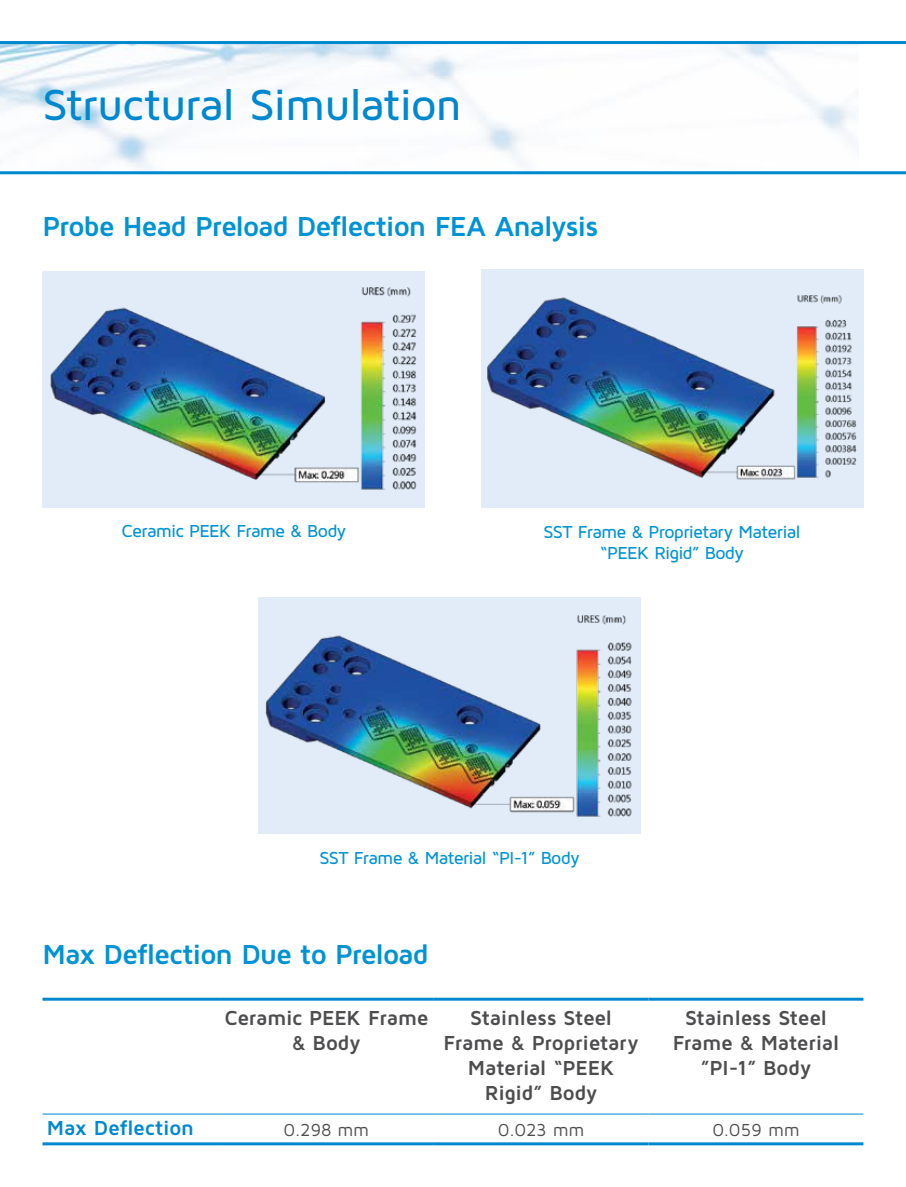
<style>
.page{position:relative;width:906px;height:1187px;background:#fff}
.page>*{position:absolute;margin:0;border:0;box-sizing:border-box;transform-origin:0 0}
.t1{font:500 45px "Maven Pro";letter-spacing:-.025em;color:#0088ce}
.t2{font:700 28.5px "Maven Pro";letter-spacing:-.04em;color:#0093d4}
.t3{font:700 21px/25.2px "Maven Pro";letter-spacing:-.01em;color:#4d4d4f;text-align:center}
.t4{font:700 21px "Maven Pro";letter-spacing:-.015em;color:#0088ce}
.t5{font:500 18px/21.6px "Maven Pro";letter-spacing:-.035em;color:#0093d4;text-align:center}
.t6{font:18px "Maven Pro";letter-spacing:-.015em;color:#4d4d4f}
</style>
<div class="page">
<img style="left:0;top:44px;width:858px;height:127px">
<hr style="left:0;top:41px;width:906px;height:3px;background:#0088ce">
<hr style="left:0;top:171px;width:906px;height:3px;background:#0088ce">
<div style="left:43px;top:271px;width:382px;height:236px;background:#e1ecf8"></div>
<img style="left:50px;top:287px;width:367px;height:203px">
<div style="left:258px;top:597px;width:383px;height:236px;background:#e1ecf8"></div>
<img style="left:265px;top:615px;width:367px;height:202px">
<div style="left:480px;top:269px;width:383px;height:238px;background:#e1ecf8"></div>
<img style="left:487px;top:295px;width:370px;height:185px">
<hr style="left:43px;top:997px;width:176px;height:3px;background:#0088ce">
<hr style="left:219px;top:997px;width:215px;height:3px;background:#0088ce">
<hr style="left:434px;top:997px;width:214px;height:3px;background:#0088ce">
<hr style="left:648px;top:997px;width:215px;height:3px;background:#0088ce">
<hr style="left:43px;top:1113px;width:176px;height:1px;background:#0088ce">
<hr style="left:219px;top:1113px;width:215px;height:1px;background:#0088ce">
<hr style="left:434px;top:1113px;width:214px;height:1px;background:#0088ce">
<hr style="left:648px;top:1113px;width:215px;height:1px;background:#0088ce">
<hr style="left:43px;top:1142px;width:176px;height:3px;background:#0088ce">
<hr style="left:219px;top:1142px;width:215px;height:3px;background:#0088ce">
<hr style="left:434px;top:1142px;width:214px;height:3px;background:#0088ce">
<hr style="left:648px;top:1142px;width:215px;height:3px;background:#0088ce">
<h1 class="t1" style="left:43px;top:76px;width:421px">Structural Simulation</h1>
<h2 class="t2" style="left:43px;top:208px;width:557px">Probe Head Preload Deflection FEA Analysis</h2>
<p class="t5" style="left:121px;top:519px;width:226px">Ceramic PEEK Frame &amp; Body</p>
<p class="t5" style="left:543px;top:520px;width:259px">SST Frame &amp; Proprietary Material “PEEK Rigid” Body</p>
<p class="t5" style="left:319px;top:846px;width:262px">SST Frame &amp; Material “PI-1” Body</p>
<h2 class="t2" style="left:43px;top:935px;width:387px">Max Deflection Due to Preload</h2>
<p class="t3" style="left:224px;top:1003px;width:206px">Ceramic PEEK Frame &amp; Body</p>
<p class="t3" style="left:444px;top:1003px;width:197px">Stainless Steel<br>Frame &amp; Proprietary<br>Material “PEEK<br>Rigid” Body</p>
<p class="t3" style="left:672px;top:1003px;width:168px">Stainless Steel<br>Frame &amp; Material ”PI-1” Body</p>
<p class="t4" style="left:47px;top:1114px;width:149px">Max Deflection</p>
<p class="t6" style="left:283px;top:1118px;width:87px">0.298 mm</p>
<p class="t6" style="left:498px;top:1118px;width:88px">0.023 mm</p>
<p class="t6" style="left:712px;top:1118px;width:89px">0.059 mm</p>
</div>
